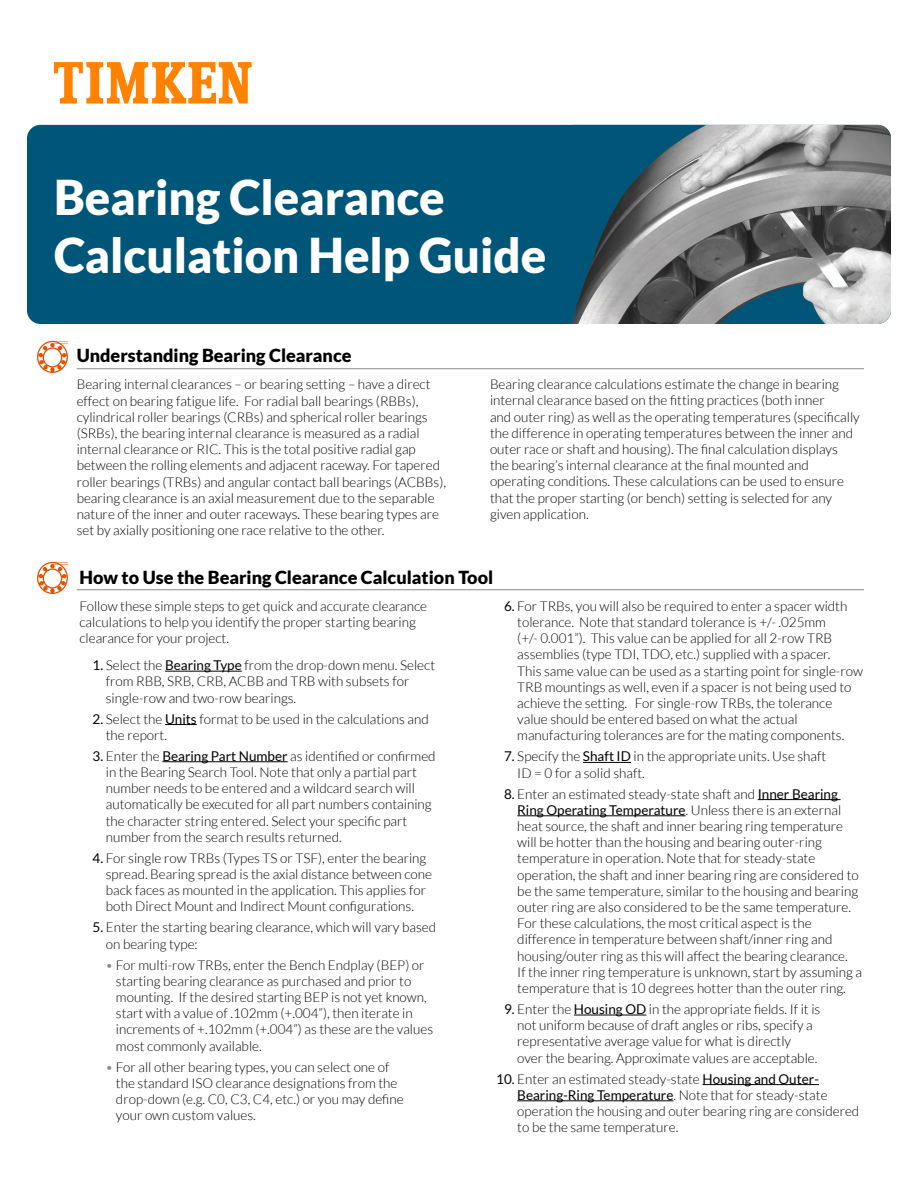
<style>
.page{position:relative;width:918px;height:1188px;background:#fff}
.page>*{position:absolute;margin:0;border:0;box-sizing:border-box;transform-origin:0 0}
.t1{font:900 48px/57.6px "Lato";color:#fff}
.t2{font:900 18px "Lato";color:#000}
.t3{font:300 13.5px/16.2px "Lato";color:#000}
.s1{font-weight:400}
.s2{color:#8c8c8c}
</style>
<div class="page">
<div style="left:27px;top:125px;width:864px;height:199px;background:#005678;border-radius:14px"></div>
<img style="left:572px;top:125px;width:319px;height:199px">
<svg style="left:54px;top:62px;width:198px;height:42px"></svg>
<hr style="left:77px;top:368px;width:787px;height:1px;background:#8c8c8c">
<svg style="left:37px;top:341px;width:31px;height:32px"></svg>
<hr style="left:165px;top:671px;width:77px;height:1px;background:#000">
<hr style="left:165px;top:724px;width:32px;height:1px;background:#000">
<hr style="left:162px;top:761px;width:126px;height:1px;background:#000">
<hr style="left:583px;top:762px;width:48px;height:1px;background:#000">
<hr style="left:758px;top:799px;width:83px;height:1px;background:#000">
<hr style="left:517px;top:815px;width:169px;height:1px;background:#000">
<hr style="left:574px;top:1015px;width:72px;height:1px;background:#000">
<hr style="left:702px;top:1084px;width:117px;height:1px;background:#000">
<hr style="left:517px;top:1100px;width:156px;height:1px;background:#000">
<hr style="left:77px;top:589px;width:787px;height:1px;background:#8c8c8c">
<svg style="left:37px;top:562px;width:31px;height:32px"></svg>
<h1 class="t1" style="left:54px;top:168px;width:494px">Bearing Clearance<br>Calculation Help Guide</h1>
<h2 class="t2" style="left:77px;top:345px;width:276px">Understanding Bearing Clearance</h2>
<p class="t3" style="left:77px;top:377px;width:371px">Bearing internal clearances – or bearing setting – have a direct effect on bearing fatigue life. For radial ball bearings (RBBs), cylindrical roller bearings (CRBs) and spherical roller bearings (SRBs), the bearing internal clearance is measured as a radial internal clearance or RIC. This is the total positive radial gap between the rolling elements and adjacent raceway. For tapered roller bearings (TRBs) and angular contact ball bearings (ACBBs), bearing clearance is an axial measurement due to the separable nature of the inner and outer raceways. These bearing types are set by axially positioning one race relative to the other.</p>
<p class="t3" style="left:490px;top:376px;width:371px">Bearing clearance calculations estimate the change in bearing internal clearance based on the fitting practices (both inner<br>and outer ring) as well as the operating temperatures (specifically the difference in operating temperatures between the inner and outer race or shaft and housing). The final calculation displays the bearing’s internal clearance at the final mounted and operating conditions. These calculations can be used to ensure that the proper starting (or bench) setting is selected for any given application.</p>
<h2 class="t2" style="left:80px;top:567px;width:415px">How to Use the Bearing Clearance Calculation Tool</h2>
<p class="t3" style="left:80px;top:598px;width:349px">Follow these simple steps to get quick and accurate clearance calculations to help you identify the proper starting bearing clearance for your project.</p>
<p class="t3" style="left:106px;top:657px;width:331px;text-indent:-13px"><span class="s1">1.</span> Select the <span class="s1">Bearing Type</span> from the drop-down menu. Select from RBB, SRB, CRB, ACBB and TRB with subsets for single-row and two-row bearings.</p>
<p class="t3" style="left:106px;top:711px;width:324px;text-indent:-13px"><span class="s1">2.</span> Select the <span class="s1">Units</span> format to be used in the calculations and the report.</p>
<p class="t3" style="left:106px;top:748px;width:331px;text-indent:-13px"><span class="s1">3.</span> Enter the <span class="s1">Bearing Part Number</span> as identified or confirmed in the Bearing Search Tool. Note that only a partial part number needs to be entered and a wildcard search will automatically be executed for all part numbers containing the character string entered. Select your specific part number from the search results returned.</p>
<p class="t3" style="left:106px;top:850px;width:328px;text-indent:-13px"><span class="s1">4.</span> For single row TRBs (Types TS or TSF), enter the bearing spread. Bearing spread is the axial distance between cone back faces as mounted in the application. This applies for both Direct Mount and Indirect Mount configurations.</p>
<p class="t3" style="left:106px;top:920px;width:332px;text-indent:-13px"><span class="s1">5.</span> Enter the starting bearing clearance, which will vary based on bearing type:</p>
<p class="t3" style="left:116px;top:957px;width:319px;text-indent:-10px"><span class="s2">•</span> For multi-row TRBs, enter the Bench Endplay (BEP) or starting bearing clearance as purchased and prior to mounting. If the desired starting BEP is not yet known, start with a value of .102mm (+.004”), then iterate in increments of +.102mm (+.004”) as these are the values most commonly available.</p>
<p class="t3" style="left:116px;top:1059px;width:289px;text-indent:-10px"><span class="s2">•</span> For all other bearing types, you can select one of the standard ISO clearance designations from the drop-down (e.g. C0, C3, C4, etc.) or you may define your own custom values.</p>
<p class="t3" style="left:517px;top:598px;width:347px;text-indent:-13px"><span class="s1">6.</span> For TRBs, you will also be required to enter a spacer width tolerance. Note that standard tolerance is +/- .025mm<br>(+/- 0.001”). This value can be applied for all 2-row TRB assemblies (type TDI, TDO, etc.) supplied with a spacer.<br>This same value can be used as a starting point for single-row TRB mountings as well, even if a spacer is not being used to achieve the setting. For single-row TRBs, the tolerance value should be entered based on what the actual manufacturing tolerances are for the mating components.</p>
<p class="t3" style="left:517px;top:749px;width:311px;text-indent:-13px"><span class="s1">7.</span> Specify the <span class="s1">Shaft ID</span> in the appropriate units. Use shaft<br>ID = 0 for a solid shaft.</p>
<p class="t3" style="left:517px;top:786px;width:346px;text-indent:-13px"><span class="s1">8.</span> Enter an estimated steady-state shaft and <span class="s1">Inner Bearing Ring Operating Temperature</span>. Unless there is an external heat source, the shaft and inner bearing ring temperature will be hotter than the housing and bearing outer-ring temperature in operation. Note that for steady-state operation, the shaft and inner bearing ring are considered to be the same temperature, similar to the housing and bearing outer ring are also considered to be the same temperature.<br>For these calculations, the most critical aspect is the difference in temperature between shaft/inner ring and housing/outer ring as this will affect the bearing clearance.<br>If the inner ring temperature is unknown, start by assuming a temperature that is 10 degrees hotter than the outer ring.</p>
<p class="t3" style="left:517px;top:1001px;width:305px;text-indent:-13px"><span class="s1">9.</span> Enter the <span class="s1">Housing OD</span> in the appropriate fields. If it is not uniform because of draft angles or ribs, specify a representative average value for what is directly over the bearing. Approximate values are acceptable.</p>
<p class="t3" style="left:517px;top:1071px;width:344px;text-indent:-21px"><span class="s1">10.</span> Enter an estimated steady-state <span class="s1">Housing and Outer-Bearing-Ring Temperature</span>. Note that for steady-state operation the housing and outer bearing ring are considered to be the same temperature.</p>
</div>
